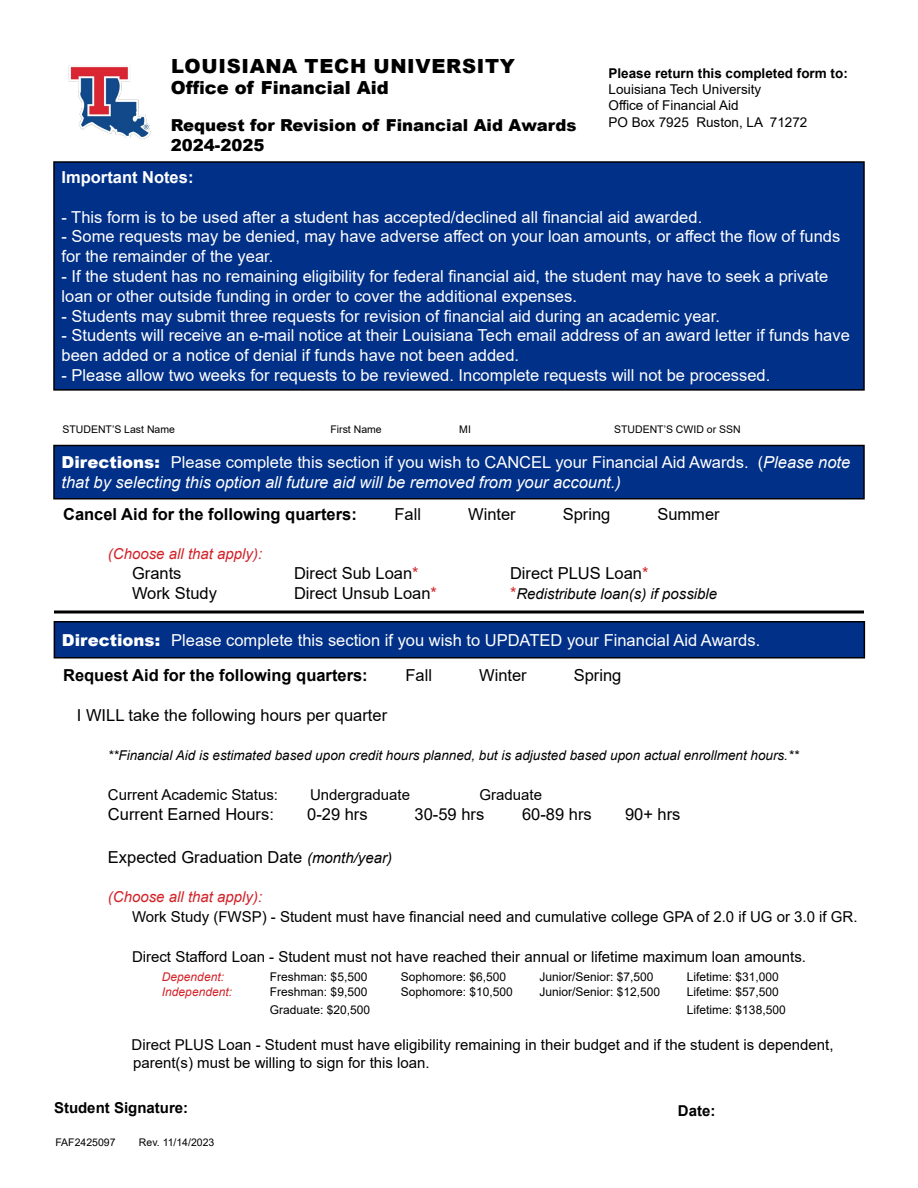
<style>
.page{position:relative;width:918px;height:1188px;background:#fff}
.page>*{position:absolute;margin:0;border:0;box-sizing:border-box;transform-origin:0 0}
.t1{font:900 19.5px "Arial";letter-spacing:.035em;color:#000}
.t2{font:900 18px "Arial";color:#000}
.t3{font:16.5px/19.8px "Arial";color:#fff}
.t4{font:16.5px "Arial";color:#000}
.t5{font:italic 16.5px/19.8px "Arial";color:#fff}
.t6{font:700 16.5px "Arial";color:#000}
.t7{font:900 16.5px "Arial";color:#000}
.t8{font:700 16.5px "Arial";color:#fff}
.t9{font:15px "Arial";color:#000}
.t10{font:italic 15px "Arial";color:#d2232a}
.t11{font:italic 15px "Arial";color:#000}
.t12{font:700 15px "Arial";color:#000}
.t13{font:italic 13.5px "Arial";color:#000}
.t14{font:13.5px/16.2px "Arial";color:#000}
.t15{font:700 13.5px "Arial";color:#000}
.t16{font:12px "Arial";color:#000}
.t17{font:italic 12px "Arial";color:#d2232a}
.t18{font:10.5px "Arial";color:#000}
.s1{font-weight:900;font-style:normal}
.s2{font-style:normal}
.s3{color:#d2232a}
.s4{font-style:normal;font-size:16.5px;color:#d2232a}
.s5{font-weight:900}
.s6{font-style:italic;font-size:15px}
</style>
<div class="page">
<img style="left:68px;top:65px;width:83px;height:75px">
<div style="left:54px;top:162px;width:810px;height:228px;background:#003087"></div>
<div style="left:53px;top:161px;width:812px;height:230px;border:2px solid #000"></div>
<div style="left:54px;top:446px;width:810px;height:53px;background:#003087"></div>
<div style="left:53px;top:445px;width:812px;height:55px;border:2px solid #000"></div>
<svg style="left:54px;top:610px;width:810px;height:4px;background:#3f3f3f"></svg>
<div style="left:54px;top:622px;width:810px;height:36px;background:#003087"></div>
<div style="left:54px;top:621px;width:811px;height:37px;border:2px solid #000"></div>
<p class="t1" style="left:171px;top:52px;width:345px">LOUISIANA TECH UNIVERSITY</p>
<p class="t2" style="left:171px;top:75px;width:220px">Office of Financial Aid</p>
<p class="t15" style="left:609px;top:64px;width:241px">Please return this completed form to:</p>
<p class="t14" style="left:609px;top:81px;width:154px">Louisiana Tech University<br>Office of Financial Aid</p>
<p class="t7" style="left:171px;top:113px;width:407px">Request for Revision of Financial Aid Awards</p>
<p class="t14" style="left:609px;top:114px;width:200px">PO Box 7925 Ruston, LA 71272</p>
<p class="t7" style="left:171px;top:133px;width:95px">2024-2025</p>
<p class="t8" style="left:62px;top:166px;width:133px">Important Notes:</p>
<p class="t3" style="left:62px;top:207px;width:642px">- This form is to be used after a student has accepted/declined all financial aid awarded.</p>
<p class="t3" style="left:62px;top:227px;width:780px">- Some requests may be denied, may have adverse affect on your loan amounts, or affect the flow of funds for the remainder of the year.</p>
<p class="t3" style="left:62px;top:266px;width:768px">- If the student has no remaining eligibility for federal financial aid, the student may have to seek a private loan or other outside funding in order to cover the additional expenses.</p>
<p class="t3" style="left:62px;top:306px;width:660px">- Students may submit three requests for revision of financial aid during an academic year.</p>
<p class="t3" style="left:62px;top:326px;width:790px">- Students will receive an e-mail notice at their Louisiana Tech email address of an award letter if funds have been added or a notice of denial if funds have not been added.</p>
<p class="t3" style="left:62px;top:365px;width:710px">- Please allow two weeks for requests to be reviewed. Incomplete requests will not be processed.</p>
<p class="t18" style="left:62px;top:422px;width:114px">STUDENT’S Last Name</p>
<p class="t18" style="left:330px;top:422px;width:53px">First Name</p>
<p class="t18" style="left:459px;top:422px;width:13px">MI</p>
<p class="t18" style="left:614px;top:422px;width:128px">STUDENT’S CWID or SSN</p>
<p class="t5" style="left:62px;top:453px;width:790px"><span class="s1">Directions:</span> <span class="s2">Please complete this section if you wish to CANCEL your Financial Aid Awards. (</span>Please note that by selecting this option all future aid will be removed from your account.)</p>
<p class="t6" style="left:63px;top:502px;width:295px">Cancel Aid for the following quarters:</p>
<p class="t4" style="left:395px;top:502px;width:28px">Fall</p>
<p class="t4" style="left:468px;top:502px;width:49px">Winter</p>
<p class="t4" style="left:563px;top:502px;width:49px">Spring</p>
<p class="t4" style="left:657px;top:502px;width:64px">Summer</p>
<p class="t10" style="left:108px;top:544px;width:156px">(Choose all that apply):</p>
<p class="t4" style="left:132px;top:562px;width:51px">Grants</p>
<p class="t4" style="left:294px;top:562px;width:126px">Direct Sub Loan<span class="s3">*</span></p>
<p class="t4" style="left:510px;top:562px;width:140px">Direct PLUS Loan<span class="s3">*</span></p>
<p class="t4" style="left:132px;top:582px;width:86px">Work Study</p>
<p class="t4" style="left:294px;top:582px;width:145px">Direct Unsub Loan<span class="s3">*</span></p>
<p class="t11" style="left:510px;top:584px;width:209px"><span class="s4">*</span>Redistribute loan(s) if possible</p>
<p class="t3" style="left:62px;top:630px;width:700px"><span class="s5">Directions:</span> Please complete this section if you wish to UPDATED your Financial Aid Awards.</p>
<p class="t6" style="left:63px;top:664px;width:306px">Request Aid for the following quarters:</p>
<p class="t4" style="left:406px;top:664px;width:28px">Fall</p>
<p class="t4" style="left:479px;top:664px;width:49px">Winter</p>
<p class="t4" style="left:574px;top:664px;width:49px">Spring</p>
<p class="t4" style="left:77px;top:703px;width:312px">I WILL take the following hours per quarter</p>
<p class="t13" style="left:108px;top:747px;width:692px">**Financial Aid is estimated based upon credit hours planned, but is adjusted based upon actual enrollment hours.**</p>
<p class="t9" style="left:108px;top:784px;width:172px">Current Academic Status:</p>
<p class="t9" style="left:310px;top:784px;width:102px">Undergraduate</p>
<p class="t9" style="left:480px;top:784px;width:64px">Graduate</p>
<p class="t4" style="left:108px;top:802px;width:167px">Current Earned Hours:</p>
<p class="t4" style="left:307px;top:802px;width:62px">0-29 hrs</p>
<p class="t4" style="left:415px;top:802px;width:71px">30-59 hrs</p>
<p class="t4" style="left:522px;top:802px;width:71px">60-89 hrs</p>
<p class="t4" style="left:625px;top:802px;width:57px">90+ hrs</p>
<p class="t4" style="left:108px;top:845px;width:286px">Expected Graduation Date <span class="s6">(month/year)</span></p>
<p class="t10" style="left:108px;top:887px;width:156px">(Choose all that apply):</p>
<p class="t9" style="left:132px;top:906px;width:727px">Work Study (FWSP) - Student must have financial need and cumulative college GPA of 2.0 if UG or 3.0 if GR.</p>
<p class="t9" style="left:132px;top:946px;width:676px">Direct Stafford Loan - Student must not have reached their annual or lifetime maximum loan amounts.</p>
<p class="t17" style="left:162px;top:969px;width:64px">Dependent:</p>
<p class="t16" style="left:270px;top:969px;width:99px">Freshman: $5,500</p>
<p class="t16" style="left:401px;top:969px;width:107px">Sophomore: $6,500</p>
<p class="t16" style="left:539px;top:969px;width:116px">Junior/Senior: $7,500</p>
<p class="t16" style="left:687px;top:969px;width:94px">Lifetime: $31,000</p>
<p class="t17" style="left:162px;top:984px;width:72px">Independent:</p>
<p class="t16" style="left:270px;top:983px;width:99px">Freshman: $9,500</p>
<p class="t16" style="left:401px;top:983px;width:114px">Sophomore: $10,500</p>
<p class="t16" style="left:539px;top:983px;width:122px">Junior/Senior: $12,500</p>
<p class="t16" style="left:687px;top:983px;width:94px">Lifetime: $57,500</p>
<p class="t16" style="left:270px;top:1001px;width:102px">Graduate: $20,500</p>
<p class="t16" style="left:687px;top:1001px;width:100px">Lifetime: $138,500</p>
<p class="t9" style="left:132px;top:1035px;width:704px">Direct PLUS Loan - Student must have eligibility remaining in their budget and if the student is dependent,</p>
<p class="t9" style="left:133px;top:1053px;width:298px">parent(s) must be willing to sign for this loan.</p>
<p class="t12" style="left:54px;top:1097px;width:136px">Student Signature:</p>
<p class="t12" style="left:678px;top:1100px;width:39px">Date:</p>
<p class="t18" style="left:55px;top:1135px;width:62px">FAF2425097</p>
<p class="t18" style="left:139px;top:1135px;width:77px">Rev. 11/14/2023</p>
</div>
